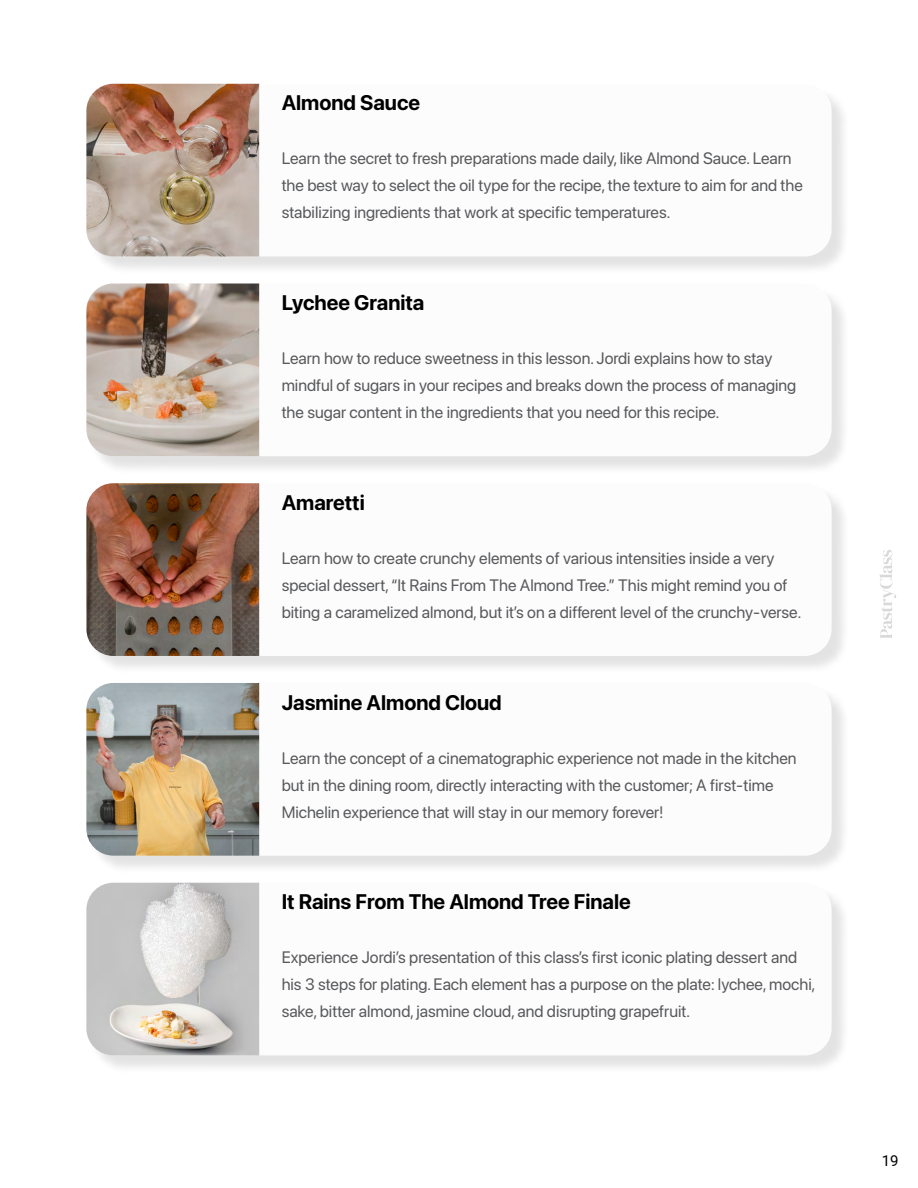
<style>
.page{position:relative;width:918px;height:1188px;background:#fff}
.page>*{position:absolute;margin:0;border:0;box-sizing:border-box;transform-origin:0 0}
.t1{font:700 21px "SF Pro Display";color:#000}
.t2{font:16.5px/27px "SF Pro Display";color:#58595b}
.t3{font:15px "Roboto";color:#000}
</style>
<div class="page">
<svg style="left:879px;top:550px;width:17px;height:88px"></svg>
<div style="left:89px;top:86px;width:761px;height:189px;background:#000;opacity:.75"></div>
<div style="left:86px;top:84px;width:746px;height:173px;background:#fcfcfd;border-radius:27px"></div>
<img style="left:86px;top:84px;width:173px;height:172px">
<div style="left:89px;top:286px;width:761px;height:189px;background:#000;opacity:.75"></div>
<div style="left:86px;top:283px;width:746px;height:173px;background:#fcfcfd;border-radius:27px"></div>
<img style="left:86px;top:284px;width:173px;height:172px">
<div style="left:89px;top:486px;width:761px;height:189px;background:#000;opacity:.75"></div>
<div style="left:86px;top:483px;width:746px;height:173px;background:#fcfcfd;border-radius:27px"></div>
<img style="left:86px;top:483px;width:173px;height:173px">
<div style="left:89px;top:685px;width:761px;height:189px;background:#000;opacity:.75"></div>
<div style="left:86px;top:683px;width:746px;height:173px;background:#fcfcfd;border-radius:27px"></div>
<img style="left:86px;top:683px;width:173px;height:173px">
<div style="left:89px;top:885px;width:761px;height:189px;background:#000;opacity:.75"></div>
<div style="left:86px;top:883px;width:746px;height:172px;background:#fcfcfd;border-radius:27px"></div>
<img style="left:86px;top:883px;width:173px;height:172px">
<p class="t1" style="left:282px;top:91px;width:140px">Almond Sauce</p>
<p class="t2" style="left:282px;top:145px;width:523px">Learn the secret to fresh preparations made daily, like Almond Sauce. Learn the best way to select the oil type for the recipe, the texture to aim for and the stabilizing ingredients that work at specific temperatures.</p>
<p class="t1" style="left:282px;top:291px;width:144px">Lychee Granita</p>
<p class="t2" style="left:282px;top:345px;width:516px">Learn how to reduce sweetness in this lesson. Jordi explains how to stay mindful of sugars in your recipes and breaks down the process of managing the sugar content in the ingredients that you need for this recipe.</p>
<p class="t1" style="left:282px;top:490px;width:85px">Amaretti</p>
<p class="t2" style="left:282px;top:545px;width:521px">Learn how to create crunchy elements of various intensities inside a very special dessert, “It Rains From The Almond Tree.” This might remind you of biting a caramelized almond, but it’s on a different level of the crunchy-verse.</p>
<p class="t1" style="left:282px;top:690px;width:222px">Jasmine Almond Cloud</p>
<p class="t2" style="left:282px;top:745px;width:516px">Learn the concept of a cinematographic experience not made in the kitchen but in the dining room, directly interacting with the customer; A first-time<br>Michelin experience that will stay in our memory forever!</p>
<p class="t1" style="left:282px;top:890px;width:351px">It Rains From The Almond Tree Finale</p>
<p class="t2" style="left:282px;top:944px;width:535px">Experience Jordi’s presentation of this class’s first iconic plating dessert and his 3 steps for plating. Each element has a purpose on the plate: lychee, mochi, sake, bitter almond, jasmine cloud, and disrupting grapefruit.</p>
<p class="t3" style="left:882px;top:1150px;width:18px">19</p>
</div>
